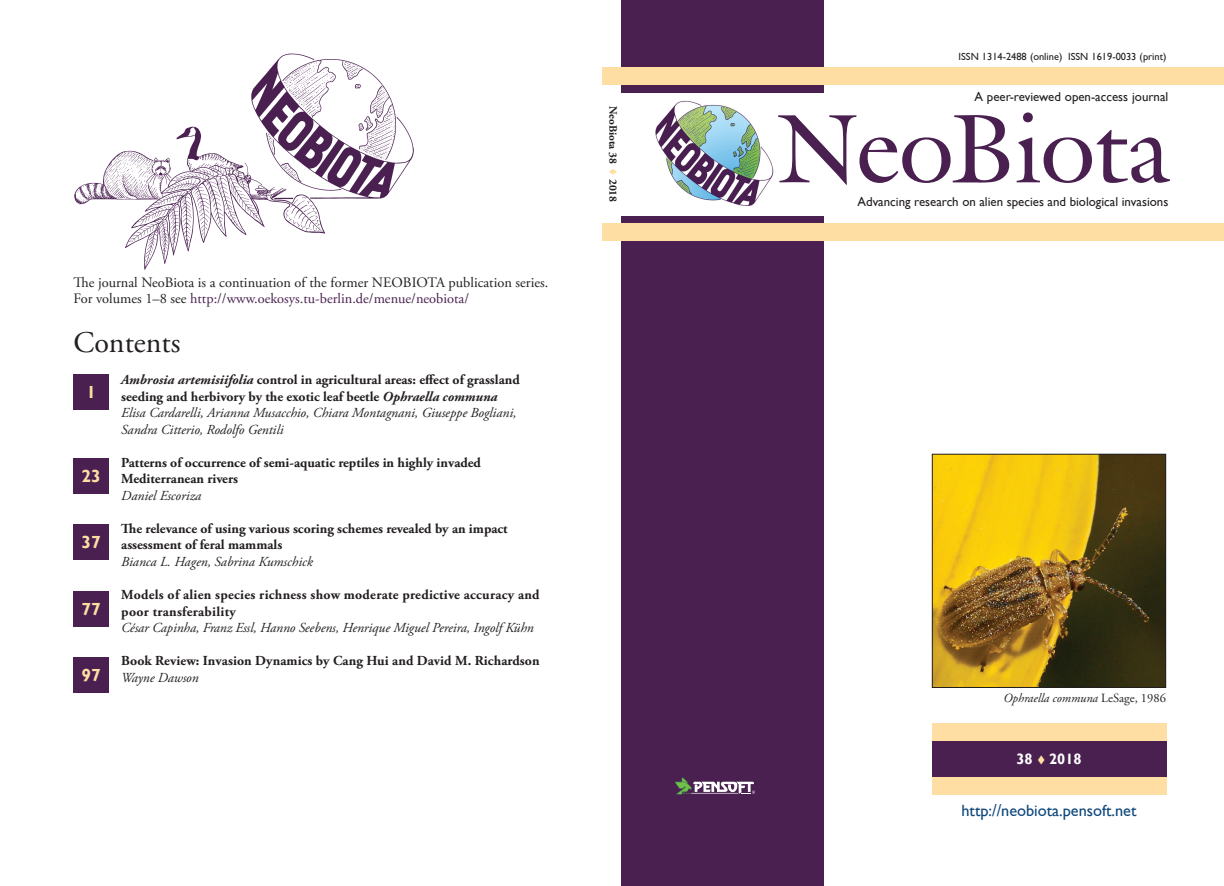
<style>
.page{position:relative;width:1224px;height:886px;background:#fff}
.page>*{position:absolute;margin:0;border:0;box-sizing:border-box;transform-origin:0 0}
.t1{font:96.25px "Galliard IT Cby BT";color:#4a2051}
.t2{font:30px "Adobe Garamond Pro";color:#231f20}
.t3{font:700 17.5px "Gill Sans";color:#ffdea4}
.t4{font:16.25px "Gill Sans";color:#0d467b}
.t5{font:700 15px "Gill Sans";color:#fff}
.t6{font:14.38px/16.2px "Adobe Garamond Pro";color:#231f20}
.t7{font:italic 13.75px/16.5px "Adobe Garamond Pro";color:#231f20}
.t8{font:700 13.75px/16.5px "Adobe Garamond Pro";color:#231f20}
.t9{font:700 13.75px/16.5px "Adobe Garamond Pro";letter-spacing:.02em;color:#231f20}
.t10{font:12.88px "Gill Sans";color:#231f20}
.t11{font:italic 12.5px "Adobe Garamond Pro";color:#231f20}
.t12{font:700 11.25px "Adobe Garamond Pro";color:#231f20}
.t13{font:10.38px "Gill Sans";color:#231f20}
.s1{color:#4a2051}
.s2{font-weight:700}
.s3{font-weight:700;font-style:normal}
.s4{color:#ffdea4}
.s5{font-style:normal}
</style>
<div class="page">
<div style="left:73px;top:374px;width:36px;height:36px;background:#4a2051"></div>
<div style="left:73px;top:459px;width:36px;height:35px;background:#4a2051"></div>
<div style="left:73px;top:525px;width:36px;height:35px;background:#4a2051"></div>
<div style="left:73px;top:592px;width:36px;height:35px;background:#4a2051"></div>
<div style="left:73px;top:657px;width:36px;height:36px;background:#4a2051"></div>
<img style="left:74px;top:53px;width:340px;height:217px">
<div style="left:621px;top:216px;width:202px;height:670px;background:#4a2051"></div>
<div style="left:621px;top:0;width:202px;height:92px;background:#4a2051"></div>
<div style="left:602px;top:67px;width:621px;height:18px;background:#ffdea4"></div>
<div style="left:602px;top:223px;width:621px;height:18px;background:#ffdea4"></div>
<div style="left:931px;top:741px;width:234px;height:36px;background:#4a2051"></div>
<div style="left:931px;top:723px;width:234px;height:18px;background:#ffdea4"></div>
<div style="left:931px;top:777px;width:234px;height:17px;background:#ffdea4"></div>
<img style="left:655px;top:100px;width:119px;height:106px">
<img style="left:933px;top:456px;width:230px;height:230px">
<div style="left:931px;top:454px;width:234px;height:234px;border:1px solid #231f20"></div>
<svg style="left:675px;top:777px;width:79px;height:17px"></svg>
<p class="t6" style="left:73px;top:275px;width:476px">The journal NeoBiota is a continuation of the former NEOBIOTA publication series.<br>For volumes 1–8 see <span class="s1">http://www.oekosys.tu-berlin.de/menue/neobiota/</span></p>
<h2 class="t2" style="left:73px;top:325px;width:108px">Contents</h2>
<p class="t3" style="left:86px;top:382px;width:11px">1</p>
<p class="t7" style="left:121px;top:372px;width:400px"><span class="s2">Ambrosia artemisiifolia</span> <span class="s3">control in agricultural areas: effect of grassland seeding and herbivory by the exotic leaf beetle</span> <span class="s2">Ophraella communa </span>Elisa Cardarelli, Arianna Musacchio, Chiara Montagnani, Giuseppe Bogliani, Sandra Citterio, Rodolfo Gentili</p>
<p class="t8" style="left:121px;top:455px;width:361px">Patterns of occurrence of semi-aquatic reptiles in highly invaded<br>Mediterranean rivers</p>
<p class="t7" style="left:121px;top:488px;width:82px">Daniel Escoriza</p>
<p class="t8" style="left:121px;top:521px;width:388px">The relevance of using various scoring schemes revealed by an impact assessment of feral mammals</p>
<p class="t7" style="left:121px;top:554px;width:193px">Bianca L. Hagen, Sabrina Kumschick</p>
<p class="t9" style="left:121px;top:587px;width:420px">Models of alien species richness show moderate predictive accuracy and poor transferability</p>
<p class="t7" style="left:121px;top:620px;width:414px">César Capinha, Franz Essl, Hanno Seebens, Henrique Miguel Pereira, Ingolf Kühn</p>
<p class="t8" style="left:121px;top:653px;width:420px">Book Review: Invasion Dynamics by Cang Hui and David M. Richardson</p>
<p class="t7" style="left:121px;top:669px;width:79px">Wayne Dawson</p>
<p class="t3" style="left:81px;top:466px;width:21px">23</p>
<p class="t3" style="left:81px;top:532px;width:21px">37</p>
<p class="t3" style="left:81px;top:599px;width:21px">77</p>
<p class="t3" style="left:81px;top:665px;width:21px">97</p>
<p class="t12" style="left:619px;top:106px;width:98px;rotate:90deg">NeoBiota 38 <span class="s4">▼</span> 2018</p>
<p class="t13" style="left:958px;top:51px;width:209px">ISSN 1314-2488 (online) ISSN 1619-0033 (print)</p>
<p class="t10" style="left:974px;top:89px;width:195px">A peer-reviewed open-access journal</p>
<h1 class="t1" style="left:779px;top:86px;width:392px">NeoBiota</h1>
<p class="t10" style="left:857px;top:194px;width:312px">Advancing research on alien species and biological invasions</p>
<p class="t11" style="left:1003px;top:691px;width:164px">Ophraella communa <span class="s5">LeSage, 1986</span></p>
<p class="t5" style="left:1016px;top:750px;width:67px">38 <span class="s4">▼</span> 2018</p>
<p class="t4" style="left:961px;top:801px;width:176px">http://neobiota.pensoft.net</p>
</div>
